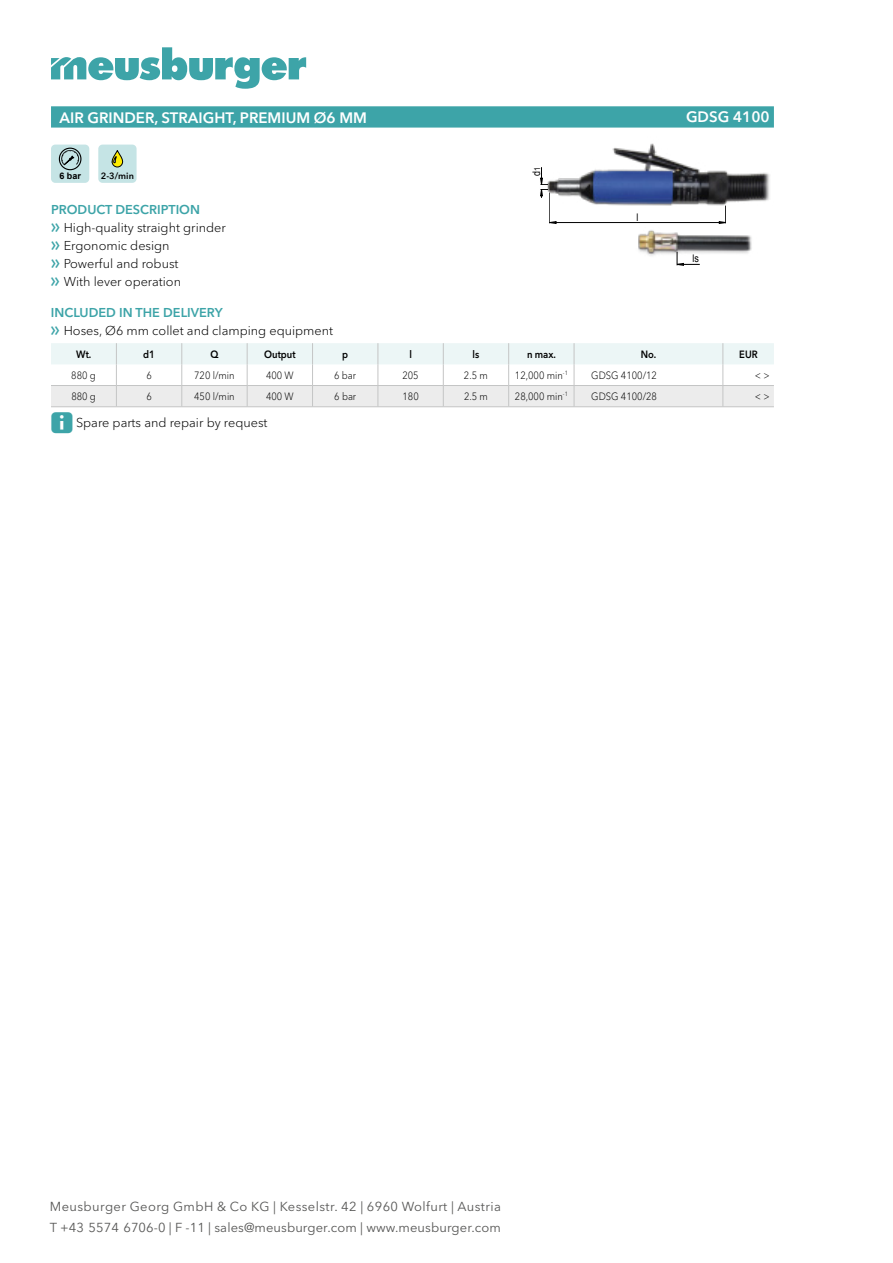
<style>
.page{position:relative;width:893px;height:1263px;background:#fff}
.page>*{position:absolute;margin:0;border:0;box-sizing:border-box;transform-origin:0 0}
.t1{font:600 15px "Avenir Next W1 G";color:#fff}
.t2{font:12.9px/20.7px "Avenir Next W1 G";letter-spacing:.01em;color:#575756}
.t3{font:300 12.75px/18px "Avenir Next W1 G";color:#000}
.t4{font:300 10.5px "Avenir Next W1 G";color:#000;scale:.9 1}
.t5{font:600 10.5px "Avenir Next W1 G";color:#000;scale:.9 1}
.t6{font:10.5px "Arial";color:#000;scale:.85 1}
.t7{font:600 9px "Avenir Next W1 G";color:#000}
.t8{font:700 9px "Arial";color:#000}
.s1{font-weight:600;color:#3da4a8}
.s2{font-family:"Meusburger Sonderzeichen";font-weight:400;color:#3da4a8}
.s3{font-size:8.25px}
</style>
<div class="page">
<svg style="left:51px;top:47px;width:255px;height:42px"></svg>
<svg style="left:51px;top:106px;width:723px;height:22px;background:#43a7aa"></svg>
<div style="left:51px;top:145px;width:38px;height:38px;background:#c5e4e5;border-radius:4px"></div>
<div style="left:59px;top:148px;width:22px;height:22px;border:1px solid #000;border-radius:50%"></div>
<svg style="left:61px;top:150px;width:18px;height:16px"></svg>
<div style="left:98px;top:145px;width:39px;height:38px;background:#c5e4e5;border-radius:4px"></div>
<svg style="left:111px;top:150px;width:12px;height:18px"></svg>
<img style="left:638px;top:230px;width:114px;height:28px">
<img style="left:548px;top:143px;width:222px;height:63px">
<svg style="left:540px;top:167px;width:8px;height:31px"></svg>
<svg style="left:549px;top:221px;width:7px;height:3px"></svg>
<hr style="left:549px;top:222px;width:177px;height:1px;background:#000">
<hr style="left:549px;top:192px;width:1px;height:31px;background:#000">
<svg style="left:719px;top:206px;width:7px;height:18px"></svg>
<svg style="left:677px;top:252px;width:23px;height:14px"></svg>
<svg style="left:51px;top:343px;width:723px;height:63px"></svg>
<hr style="left:51px;top:406px;width:65px;height:1px;background:#c4c5c5">
<hr style="left:116px;top:406px;width:66px;height:1px;background:#c4c5c5">
<hr style="left:182px;top:406px;width:65px;height:1px;background:#c4c5c5">
<hr style="left:247px;top:406px;width:66px;height:1px;background:#c4c5c5">
<hr style="left:313px;top:406px;width:65px;height:1px;background:#c4c5c5">
<hr style="left:378px;top:406px;width:65px;height:1px;background:#c4c5c5">
<hr style="left:443px;top:406px;width:66px;height:1px;background:#c4c5c5">
<hr style="left:509px;top:406px;width:65px;height:1px;background:#c4c5c5">
<hr style="left:574px;top:406px;width:149px;height:1px;background:#c4c5c5">
<hr style="left:723px;top:406px;width:51px;height:1px;background:#c4c5c5">
<p class="t1" style="left:60px;top:108px;width:309px">AIR GRINDER, STRAIGHT, PREMIUM Ø6 MM</p>
<p class="t1" style="left:686px;top:108px;width:85px">GDSG 4100</p>
<p class="t8" style="left:59px;top:170px;width:23px">6 bar</p>
<p class="t7" style="left:101px;top:170px;width:35px">2-3/min</p>
<p class="t3" style="left:51px;top:200px;width:176px"><span class="s1">PRODUCT DESCRIPTION<br></span><span class="s2">f</span> High-quality straight grinder <span class="s2">f</span> Ergonomic design<br><span class="s2">f</span> Powerful and robust<br><span class="s2">f</span> With lever operation</p>
<p class="t3" style="left:51px;top:303px;width:284px"><span class="s1">INCLUDED IN THE DELIVERY<br></span><span class="s2">f</span> Hoses, Ø6 mm collet and clamping equipment</p>
<p class="t6" style="left:529px;top:176px;width:12px;rotate:-90deg">d<span class="s3">1</span></p>
<p class="t6" style="left:636px;top:210px;width:4px">l</p>
<p class="t6" style="left:693px;top:251px;width:9px">ls</p>
<p class="t5" style="left:76px;top:348px;width:18px">Wt.</p>
<p class="t5" style="left:143px;top:348px;width:15px">d1</p>
<p class="t5" style="left:210px;top:348px;width:10px">Q</p>
<p class="t5" style="left:264px;top:348px;width:36px">Output</p>
<p class="t5" style="left:342px;top:348px;width:8px">p</p>
<p class="t5" style="left:409px;top:348px;width:4px">l</p>
<p class="t5" style="left:473px;top:348px;width:9px">ls</p>
<p class="t5" style="left:527px;top:348px;width:34px">n max.</p>
<p class="t5" style="left:641px;top:348px;width:19px">No.</p>
<p class="t5" style="left:739px;top:348px;width:22px">EUR</p>
<p class="t4" style="left:71px;top:369px;width:29px">880 g</p>
<p class="t4" style="left:146px;top:369px;width:8px">6</p>
<p class="t4" style="left:194px;top:369px;width:47px">720 l/min</p>
<p class="t4" style="left:266px;top:369px;width:32px">400 W</p>
<p class="t4" style="left:334px;top:369px;width:26px">6 bar</p>
<p class="t4" style="left:402px;top:369px;width:20px">205</p>
<p class="t4" style="left:464px;top:369px;width:28px">2.5 m</p>
<p class="t4" style="left:515px;top:369px;width:60px">12,000 min<sup>-1</sup></p>
<p class="t4" style="left:591px;top:369px;width:75px">GDSG 4100/12</p>
<p class="t4" style="left:755px;top:369px;width:18px">&lt; &gt;</p>
<p class="t4" style="left:71px;top:390px;width:29px">880 g</p>
<p class="t4" style="left:146px;top:390px;width:8px">6</p>
<p class="t4" style="left:194px;top:390px;width:47px">450 l/min</p>
<p class="t4" style="left:266px;top:390px;width:32px">400 W</p>
<p class="t4" style="left:334px;top:390px;width:26px">6 bar</p>
<p class="t4" style="left:402px;top:390px;width:20px">180</p>
<p class="t4" style="left:464px;top:390px;width:28px">2.5 m</p>
<p class="t4" style="left:515px;top:390px;width:60px">28,000 min<sup>-1</sup></p>
<p class="t4" style="left:591px;top:390px;width:75px">GDSG 4100/28</p>
<p class="t4" style="left:755px;top:390px;width:18px">&lt; &gt;</p>
<p class="t3" style="left:51px;top:414px;width:218px"><span class="s2">E</span> Spare parts and repair by request</p>
<p class="t2" style="left:50px;top:1196px;width:453px">Meusburger Georg GmbH &amp; Co KG | Kesselstr. 42 | 6960 Wolfurt | Austria<br>T +43 5574 6706-0 | F -11 | sales@meusburger.com | www.meusburger.com</p>
</div>
